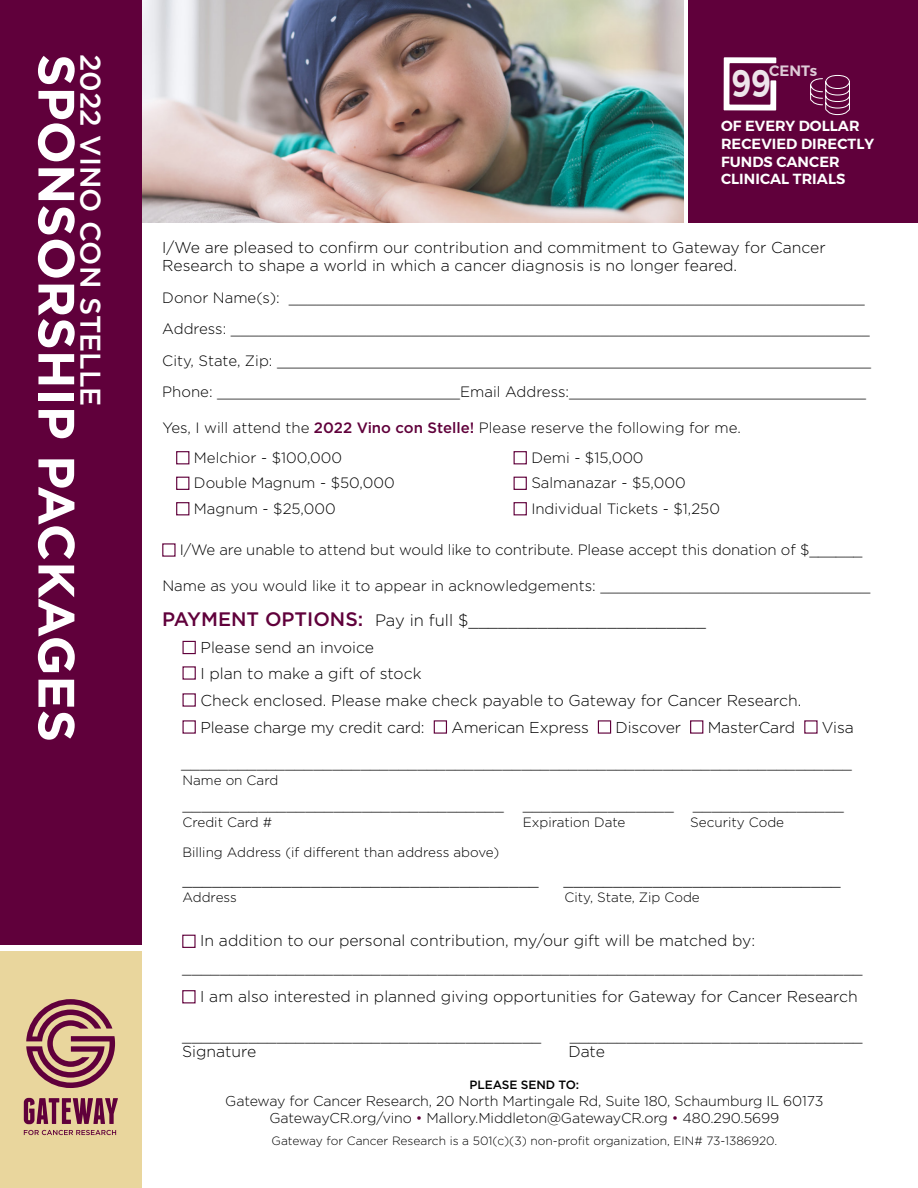
<style>
.page{position:relative;width:918px;height:1188px;background:#fff}
.page>*{position:absolute;margin:0;border:0;box-sizing:border-box;transform-origin:0 0}
.t1{font:700 51px "Gotham";color:#fff}
.t2{font:600 38.25px "Montserrat";color:rgb(255 255 255/.9);scale:.82 1}
.t3{font:500 28.5px "Gotham";color:#fff}
.t4{font:300 16.5px "Gotham";color:#000}
.t5{font:300 15.75px/27px "Gotham";color:#000}
.t6{font:300 15px/25.5px "Gotham";color:#000}
.t7{font:600 15px "Montserrat";color:rgb(255 255 255/.8)}
.t8{font:600 14.55px/17.5px "Montserrat";letter-spacing:.005em;color:#fff}
.t9{font:300 14.25px/17.1px "Gotham";letter-spacing:-.01em;color:#000;text-align:center}
.t10{font:300 13.5px "Gotham";color:#000}
.t11{font:300 12px "Gotham";color:#000}
.t12{font:500 12px "Gotham";letter-spacing:-.01em;color:#000}
.s1{font-weight:500;color:#60003b}
.s2{font-weight:500;font-size:19.5px;color:#60003b}
.s3{color:#60003b}
</style>
<div class="page">
<img style="left:142px;top:0;width:542px;height:223px">
<div style="left:0;top:0;width:142px;height:945px;background:#60003b"></div>
<div style="left:0;top:952px;width:142px;height:236px;background:#e9d69d"></div>
<svg style="left:24px;top:1098px;width:94px;height:26px"></svg>
<svg style="left:24px;top:1130px;width:92px;height:5px"></svg>
<svg style="left:26px;top:999px;width:89px;height:89px"></svg>
<div style="left:688px;top:0;width:230px;height:223px;background:#60003b"></div>
<svg style="left:810px;top:75px;width:40px;height:40px"></svg>
<svg style="left:724px;top:57px;width:52px;height:54px"></svg>
<div style="left:176px;top:451px;width:13px;height:13px;border:1px solid #60003b"></div>
<div style="left:176px;top:477px;width:13px;height:13px;border:1px solid #60003b"></div>
<div style="left:176px;top:502px;width:13px;height:13px;border:1px solid #60003b"></div>
<div style="left:514px;top:451px;width:13px;height:13px;border:1px solid #60003b"></div>
<div style="left:514px;top:477px;width:13px;height:13px;border:1px solid #60003b"></div>
<div style="left:514px;top:502px;width:13px;height:13px;border:1px solid #60003b"></div>
<div style="left:182px;top:641px;width:14px;height:13px;border:1px solid #60003b"></div>
<div style="left:182px;top:666px;width:14px;height:14px;border:1px solid #60003b"></div>
<div style="left:182px;top:693px;width:14px;height:14px;border:1px solid #60003b"></div>
<div style="left:182px;top:720px;width:14px;height:14px;border:1px solid #60003b"></div>
<div style="left:434px;top:720px;width:13px;height:14px;border:1px solid #60003b"></div>
<div style="left:598px;top:720px;width:13px;height:14px;border:1px solid #60003b"></div>
<div style="left:690px;top:720px;width:13px;height:14px;border:1px solid #60003b"></div>
<div style="left:182px;top:935px;width:14px;height:13px;border:1px solid #60003b"></div>
<div style="left:182px;top:990px;width:14px;height:13px;border:1px solid #60003b"></div>
<h1 class="t1" style="left:86px;top:54px;width:690px;rotate:90deg">SPONSORSHIP PACKAGES</h1>
<h3 class="t3" style="left:109px;top:54px;width:354px;rotate:90deg">2022 VINO CON STELLE</h3>
<h2 class="t2" style="left:732px;top:53px;width:50px">99</h2>
<p class="t7" style="left:769px;top:59px;width:50px">CENTs</p>
<p class="t8" style="left:721px;top:118px;width:155px">OF EVERY DOLLAR<br>RECEVIED DIRECTLY<br>FUNDS CANCER<br>CLINICAL TRIALS</p>
<p class="t5" style="left:162px;top:238px;width:665px;line-height:18px">I/We are pleased to confirm our contribution and commitment to Gateway for Cancer<br>Research to shape a world in which a cancer diagnosis is no longer feared.</p>
<p class="t6" style="left:162px;top:282px;width:710px;line-height:31.5px">Donor Name(s): ________________________________________________________________ Address: _______________________________________________________________________ City, State, Zip: __________________________________________________________________ Phone: ___________________________Email Address:_________________________________</p>
<p class="t6" style="left:162px;top:415px;width:580px">Yes, I will attend the <span class="s1">2022 Vino con Stelle!</span> Please reserve the following for me.</p>
<p class="t6" style="left:194px;top:445px;width:202px">Melchior - $100,000<br>Double Magnum - $50,000<br>Magnum - $25,000</p>
<p class="t6" style="left:531px;top:445px;width:190px">Demi - $15,000<br>Salmanazar - $5,000<br>Individual Tickets - $1,250</p>
<p class="t6" style="left:180px;top:537px;width:684px">I/We are unable to attend but would like to contribute. Please accept this donation of $______</p>
<p class="t6" style="left:162px;top:573px;width:709px">Name as you would like it to appear in acknowledgements: ______________________________</p>
<p class="t4" style="left:162px;top:612px;width:545px"><span class="s2">PAYMENT OPTIONS:</span> Pay in full $________________________</p>
<p class="t5" style="left:201px;top:635px;width:222px;line-height:25.5px">Please send an invoice<br>I plan to make a gift of stock</p>
<p class="t5" style="left:201px;top:687px;width:602px">Check enclosed. Please make check payable to Gateway for Cancer Research.<br>Please charge my credit card:</p>
<p class="t5" style="left:451px;top:714px;width:139px">American Express</p>
<p class="t5" style="left:616px;top:714px;width:67px">Discover</p>
<p class="t5" style="left:708px;top:714px;width:89px">MasterCard</p>
<p class="t5" style="left:822px;top:714px;width:33px">Visa</p>
<p class="t5" style="left:181px;top:749px;width:672px">_______________________________________________________________________</p>
<p class="t10" style="left:182px;top:772px;width:97px">Name on Card</p>
<p class="t5" style="left:182px;top:791px;width:663px">__________________________________ ________________ ________________</p>
<p class="t10" style="left:182px;top:815px;width:91px">Credit Card #</p>
<p class="t10" style="left:523px;top:815px;width:104px">Expiration Date</p>
<p class="t10" style="left:690px;top:815px;width:95px">Security Code</p>
<p class="t10" style="left:182px;top:845px;width:318px">Billing Address (if different than address above)</p>
<p class="t4" style="left:182px;top:870px;width:358px">____________________________________</p>
<p class="t4" style="left:564px;top:870px;width:279px">____________________________</p>
<p class="t10" style="left:182px;top:890px;width:56px">Address</p>
<p class="t10" style="left:565px;top:890px;width:137px">City, State, Zip Code</p>
<p class="t5" style="left:182px;top:927px;width:682px;text-indent:18px">In addition to our personal contribution, my/our gift will be matched by: ________________________________________________________________________</p>
<p class="t5" style="left:200px;top:983px;width:659px">I am also interested in planned giving opportunities for Gateway for Cancer Research</p>
<p class="t5" style="left:182px;top:1022px;width:361px">______________________________________</p>
<p class="t5" style="left:570px;top:1022px;width:294px">_______________________________</p>
<p class="t5" style="left:182px;top:1038px;width:76px">Signature</p>
<p class="t5" style="left:568px;top:1038px;width:38px">Date</p>
<p class="t12" style="left:470px;top:1077px;width:111px">PLEASE SEND TO:</p>
<p class="t9" style="left:225px;top:1093px;width:600px">Gateway for Cancer Research, 20 North Martingale Rd, Suite 180, Schaumburg IL 60173<br>GatewayCR.org/vino <span class="s3">•</span> Mallory.Middleton@GatewayCR.org <span class="s3">•</span> 480.290.5699</p>
<p class="t11" style="left:271px;top:1135px;width:507px">Gateway for Cancer Research is a 501(c)(3) non-profit organization, EIN# 73-1386920.</p>
</div>
